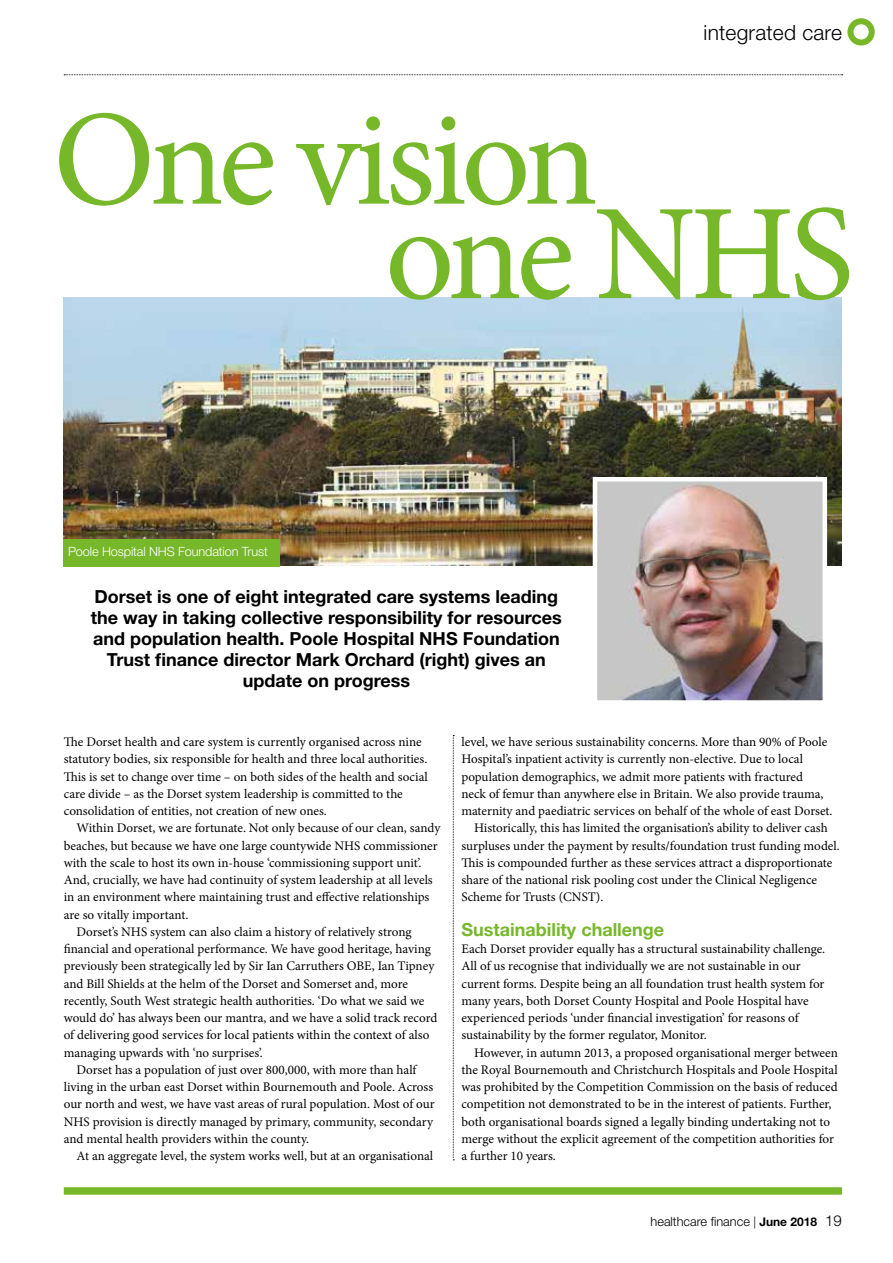
<style>
.page{position:relative;width:893px;height:1263px;background:#fff}
.page>*{position:absolute;margin:0;border:0;box-sizing:border-box;transform-origin:0 0}
.t1{font:136.5px "Minion Pro";letter-spacing:-.04em;color:#76b82a}
.t2{font:300 21px "Helvetica Neue LT Pro";letter-spacing:.01em;color:#000}
.t3{font:700 18px/21px "Helvetica Neue LT Pro";color:#000;text-align:center}
.t4{font:700 18px "Helvetica Neue LT Pro";color:#76b82a}
.t5{font:13.2px/17.2px "Minion Pro";color:#000}
.t6{font:300 12.75px "Helvetica Neue LT Pro";letter-spacing:-.01em;color:#fff}
.t7{font:300 12.75px "Helvetica Neue LT Pro";color:#000}
.s1{font-size:12px}
.s2{font-weight:700;font-size:12px}
.s3{font-size:15px}
</style>
<div class="page">
<div style="left:64px;top:1187px;width:778px;height:8px;background:#76b82a"></div>
<div style="left:847px;top:18px;width:28px;height:28px;border:6px solid #76b82a;border-radius:50%"></div>
<svg style="left:64px;top:74px;width:779px;height:1px"></svg>
<svg style="left:453px;top:735px;width:1px;height:425px"></svg>
<img style="left:64px;top:298px;width:778px;height:268px">
<img style="left:598px;top:482px;width:224px;height:218px">
<div style="left:593px;top:477px;width:234px;height:228px;border:4px solid #fff"></div>
<div style="left:64px;top:539px;width:216px;height:27px;background:#76b82a"></div>
<h2 class="t2" style="left:704px;top:19px;width:140px">integrated care</h2>
<h1 class="t1" style="left:53px;top:69px;width:547px">One vision</h1>
<h1 class="t1" style="left:385px;top:163px;width:471px">one NHS</h1>
<p class="t6" style="left:68px;top:544px;width:201px">Poole Hospital NHS Foundation Trust</p>
<p class="t3" style="left:91px;top:586px;width:472px">Dorset is one of eight integrated care systems leading the way in taking collective responsibility for resources and population health. Poole Hospital NHS Foundation Trust finance director Mark Orchard (right) gives an update on progress</p>
<p class="t5" style="left:64px;top:733px;width:366px">The Dorset health and care system is currently organised across nine statutory bodies, six responsible for health and three local authorities.<br>This is set to change over time – on both sides of the health and social care divide – as the Dorset system leadership is committed to the consolidation of entities, not creation of new ones.</p>
<p class="t5" style="left:77px;top:820px;width:365px">Within Dorset, we are fortunate. Not only because of our clean, sandy</p>
<p class="t5" style="left:64px;top:837px;width:375px">beaches, but because we have one large countywide NHS commissioner</p>
<p class="t5" style="left:64px;top:854px;width:359px">with the scale to host its own in-house ‘commissioning support unit’.</p>
<p class="t5" style="left:64px;top:871px;width:370px">And, crucially, we have had continuity of system leadership at all levels</p>
<p class="t5" style="left:64px;top:889px;width:367px">in an environment where maintaining trust and effective relationships</p>
<p class="t5" style="left:64px;top:906px;width:126px">are so vitally important.</p>
<p class="t5" style="left:77px;top:923px;width:337px">Dorset’s NHS system can also claim a history of relatively strong</p>
<p class="t5" style="left:64px;top:940px;width:369px">financial and operational performance. We have good heritage, having</p>
<p class="t5" style="left:64px;top:957px;width:372px">previously been strategically led by Sir Ian Carruthers OBE, Ian Tipney</p>
<p class="t5" style="left:64px;top:975px;width:346px">and Bill Shields at the helm of the Dorset and Somerset and, more</p>
<p class="t5" style="left:64px;top:992px;width:362px">recently, South West strategic health authorities. ‘Do what we said we</p>
<p class="t5" style="left:64px;top:1009px;width:375px">would do’ has always been our mantra, and we have a solid track record</p>
<p class="t5" style="left:64px;top:1026px;width:367px">of delivering good services for local patients within the context of also</p>
<p class="t5" style="left:64px;top:1044px;width:200px">managing upwards with ‘no surprises’.</p>
<p class="t5" style="left:77px;top:1061px;width:341px">Dorset has a population of just over 800,000, with more than half</p>
<p class="t5" style="left:64px;top:1078px;width:371px">living in the urban east Dorset within Bournemouth and Poole. Across</p>
<p class="t5" style="left:64px;top:1095px;width:372px">our north and west, we have vast areas of rural population. Most of our</p>
<p class="t5" style="left:64px;top:1113px;width:371px">NHS provision is directly managed by primary, community, secondary</p>
<p class="t5" style="left:64px;top:1130px;width:247px">and mental health providers within the county.</p>
<p class="t5" style="left:77px;top:1147px;width:358px">At an aggregate level, the system works well, but at an organisational</p>
<p class="t5" style="left:461px;top:733px;width:368px">level, we have serious sustainability concerns. More than 90% of Poole</p>
<p class="t5" style="left:461px;top:750px;width:343px">Hospital’s inpatient activity is currently non-elective. Due to local</p>
<p class="t5" style="left:461px;top:768px;width:343px">population demographics, we admit more patients with fractured</p>
<p class="t5" style="left:461px;top:785px;width:364px">neck of femur than anywhere else in Britain. We also provide trauma,</p>
<p class="t5" style="left:461px;top:802px;width:373px">maternity and paediatric services on behalf of the whole of east Dorset.</p>
<p class="t5" style="left:474px;top:819px;width:355px">Historically, this has limited the organisation’s ability to deliver cash</p>
<p class="t5" style="left:461px;top:837px;width:380px">surpluses under the payment by results/foundation trust funding model.</p>
<p class="t5" style="left:461px;top:854px;width:373px">This is compounded further as these services attract a disproportionate</p>
<p class="t5" style="left:461px;top:871px;width:357px">share of the national risk pooling cost under the Clinical Negligence</p>
<p class="t5" style="left:461px;top:888px;width:144px">Scheme for Trusts (CNST).</p>
<h3 class="t4" style="left:461px;top:918px;width:204px">Sustainability challenge</h3>
<p class="t5" style="left:461px;top:940px;width:365px">Each Dorset provider equally has a structural sustainability challenge.<br>All of us recognise that individually we are not sustainable in our current forms. Despite being an all foundation trust health system for many years, both Dorset County Hospital and Poole Hospital have experienced periods ‘under financial investigation’ for reasons of sustainability by the former regulator, Monitor.</p>
<p class="t5" style="left:461px;top:1044px;width:378px;text-indent:13px">However, in autumn 2013, a proposed organisational merger between the Royal Bournemouth and Christchurch Hospitals and Poole Hospital was prohibited by the Competition Commission on the basis of reduced competition not demonstrated to be in the interest of patients. Further, both organisational boards signed a legally binding undertaking not to merge without the explicit agreement of the competition authorities for a further 10 years.</p>
<p class="t7" style="left:650px;top:1213px;width:193px">healthcare finance <span class="s1">|</span> <span class="s2">June 2018</span> <span class="s3">19</span></p>
</div>
